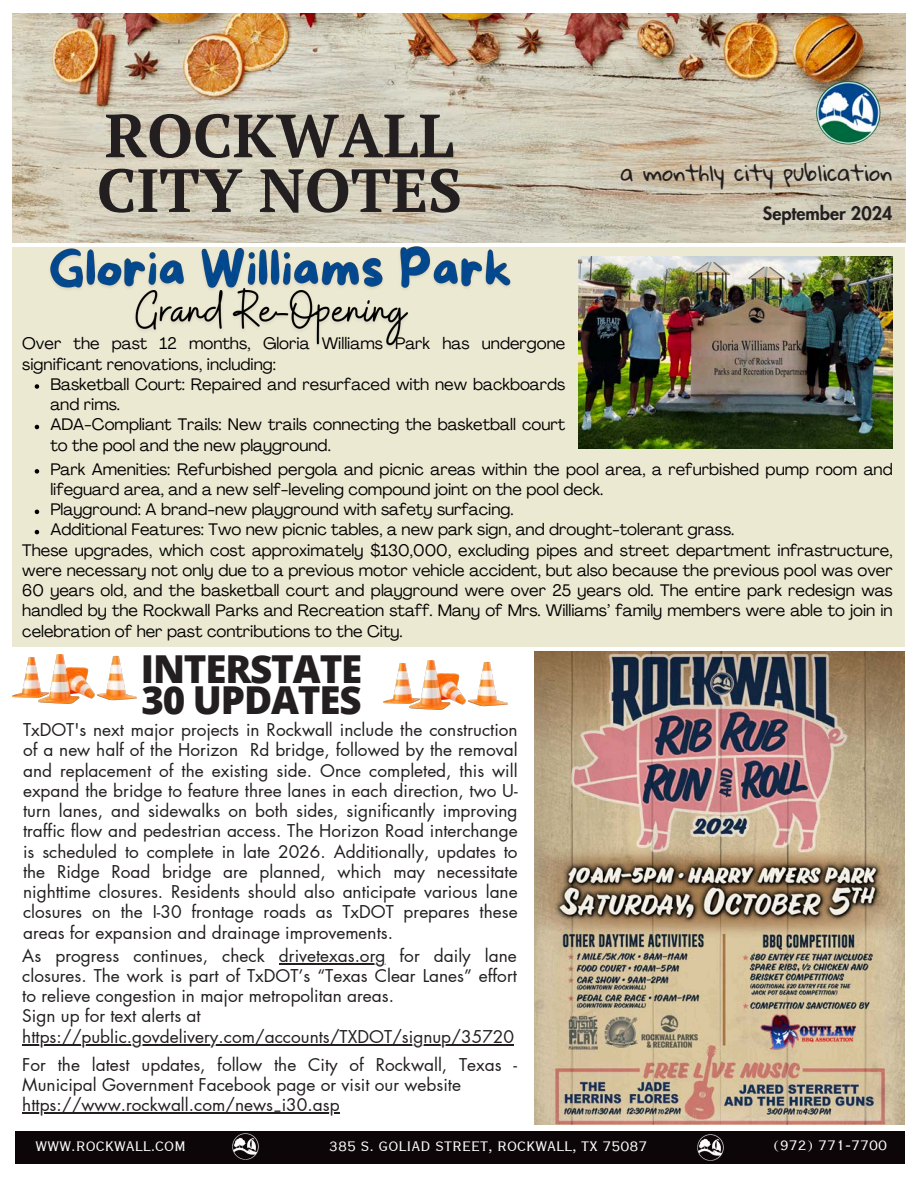
<style>
.page{position:relative;width:918px;height:1188px;background:#fff}
.page>*{position:absolute;margin:0;border:0;box-sizing:border-box;transform-origin:0 0}
.t1{font:700 60.9px "PT Serif";color:#231f20}
.t2{font:800 38.55px/31.5px "Open Sans";letter-spacing:-.03em;color:#231f20}
.t3{font:21.75px "Gloria Hallelujah";color:#231f20}
.t4{font:18px "Copperplate Gothic LT Pro 29 BC";color:#fff}
.t5{font:800 18px "Futura LT Pro";color:#231f20}
.t6{font:17.25px/20.2px "Futura LT Pro";color:#231f20}
.t7{font:16.5px/20.2px "Agrandir";color:#000}
</style>
<div class="page">
<div style="left:15px;top:1131px;width:890px;height:33px;background:#0d0608"></div>
<img style="left:13px;top:13px;width:892px;height:230px">
<img style="left:233px;top:1134px;width:26px;height:25px">
<img style="left:697px;top:1135px;width:26px;height:26px">
<img style="left:797px;top:81px;width:103px;height:65px">
<img style="left:13px;top:655px;width:124px;height:48px">
<img style="left:384px;top:661px;width:124px;height:48px">
<div style="left:13px;top:247px;width:892px;height:400px;background:#ece9d3"></div>
<img style="left:578px;top:256px;width:314px;height:193px">
<hr style="left:279px;top:963px;width:106px;height:1px;background:#231f20">
<hr style="left:22px;top:1044px;width:492px;height:1px;background:#231f20">
<hr style="left:22px;top:1112px;width:318px;height:2px;background:#231f20">
<img style="left:534px;top:651px;width:371px;height:474px">
<svg style="left:35px;top:384px;width:4px;height:5px"></svg>
<svg style="left:35px;top:425px;width:4px;height:4px"></svg>
<img style="left:44px;top:242px;width:474px;height:48px">
<img style="left:129px;top:275px;width:286px;height:72px">
<svg style="left:35px;top:469px;width:4px;height:5px"></svg>
<svg style="left:35px;top:510px;width:4px;height:4px"></svg>
<svg style="left:35px;top:530px;width:4px;height:4px"></svg>
<p class="t1" style="left:105px;top:94px;width:351px">ROCKWALL</p>
<p class="t1" style="left:97px;top:149px;width:367px">CITY NOTES</p>
<p class="t3" style="left:621px;top:161px;width:273px">a monthly city publication</p>
<p class="t5" style="left:763px;top:205px;width:131px">September 2024</p>
<p class="t7" style="left:22px;top:335px;width:545px">Over the past 12 months, Gloria Williams Park has undergone significant renovations, including:</p>
<h5 class="t7" style="left:50px;top:376px;width:516px">Basketball Court: Repaired and resurfaced with new backboards and rims.</h5>
<p class="t7" style="left:50px;top:416px;width:516px">ADA-Compliant Trails: New trails connecting the basketball court to the pool and the new playground.</p>
<h5 class="t7" style="left:50px;top:460px;width:844px">Park Amenities: Refurbished pergola and picnic areas within the pool area, a refurbished pump room and lifeguard area, and a new self-leveling compound joint on the pool deck.</h5>
<p class="t7" style="left:50px;top:501px;width:465px">Playground: A brand-new playground with safety surfacing.</p>
<p class="t7" style="left:22px;top:521px;width:872px;text-indent:28px">Additional Features: Two new picnic tables, a new park sign, and drought-tolerant grass.<br>These upgrades, which cost approximately $130,000, excluding pipes and street department infrastructure, were necessary not only due to a previous motor vehicle accident, but also because the previous pool was over 60 years old, and the basketball court and playground were over 25 years old. The entire park redesign was handled by the Rockwall Parks and Recreation staff. Many of Mrs. Williams’ family members were able to join in celebration of her past contributions to the City.</p>
<p class="t2" style="left:141px;top:652px;width:223px">INTERSTATE<br>30 UPDATES</p>
<h3 class="t6" style="left:23px;top:720px;width:496px;text-align:justify">TxDOT's next major projects in Rockwall include the construction of a new half of the Horizon Rd bridge, followed by the removal and replacement of the existing side. Once completed, this will expand the bridge to feature three lanes in each direction, two U&shy;turn lanes, and sidewalks on both sides, significantly improving traffic flow and pedestrian access. The Horizon Road interchange is scheduled to complete in late 2026. Additionally, updates to the Ridge Road bridge are planned, which may necessitate nighttime closures. Residents should also anticipate various lane closures on the I-30 frontage roads as TxDOT prepares these areas for expansion and drainage improvements.</h3>
<p class="t6" style="left:22px;top:946px;width:496px;text-indent:257px">drivetexas.org for daily lane closures. The work is part of TxDOT’s “Texas Clear Lanes” effort to relieve congestion in major metropolitan areas.<br>Sign up for text alerts at</p>
<p class="t6" style="left:22px;top:1023px;width:496px;line-height:28.2px">https://public.govdelivery.com/accounts/TXDOT/signup/35720<br>For the latest updates, follow the City of Rockwall, Texas -</p>
<p class="t6" style="left:22px;top:1075px;width:440px">Municipal Government Facebook page or visit our website</p>
<p class="t6" style="left:22px;top:1096px;width:319px">https://www.rockwall.com/news_i30.asp</p>
<p class="t6" style="left:22px;top:946px;width:244px">As progress continues, check</p>
<p class="t4" style="left:35px;top:1138px;width:153px">WWW.ROCKWALL.COM</p>
<p class="t4" style="left:329px;top:1138px;width:320px">385 S. GOLIAD STREET, ROCKWALL, TX 75087</p>
<p class="t4" style="left:773px;top:1137px;width:116px">(972) 771-7700</p>
</div>
